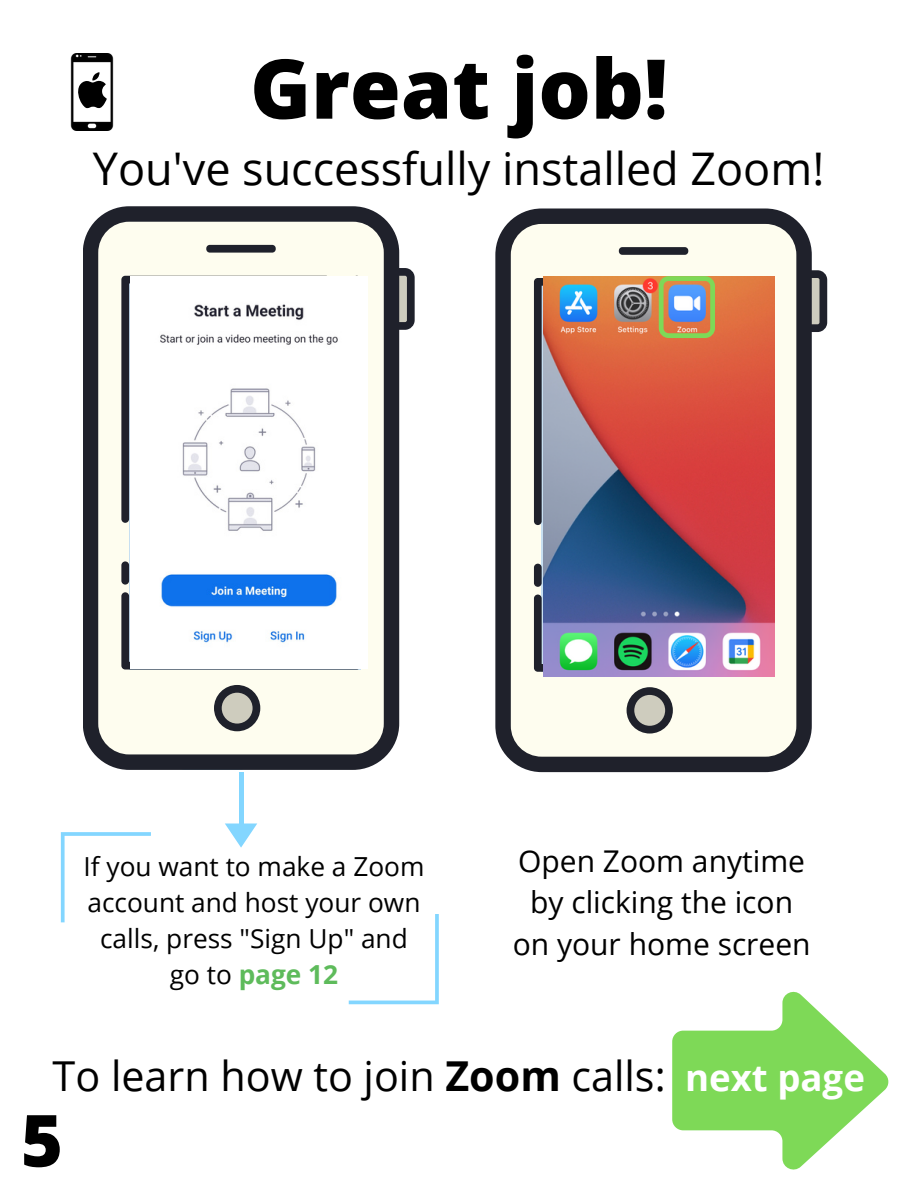
<style>
.page{position:relative;width:918px;height:1188px;background:#fff}
.page>*{position:absolute;margin:0;border:0;box-sizing:border-box;transform-origin:0 0}
.t1{font:800 82.5px "Open Sans";color:#000}
.t2{font:800 72px "Open Sans";color:#000}
.t3{font:45px "Open Sans";color:#000}
.t4{font:41.25px "Open Sans";color:#000}
.t5{font:700 36.6px "Open Sans";color:#fff}
.t6{font:30px/41.7px "Open Sans";color:#000;text-align:center}
.t7{font:26.25px/36px "Open Sans";color:#000;text-align:center}
.s1{font-weight:700;color:#5ebb5b}
.s2{font-weight:700}
</style>
<div class="page">
<svg style="left:672px;top:991px;width:217px;height:179px"></svg>
<hr style="left:239px;top:772px;width:4px;height:57px;background:#83d6ff">
<svg style="left:225px;top:824px;width:32px;height:24px"></svg>
<svg style="left:61px;top:832px;width:90px;height:90px"></svg>
<svg style="left:349px;top:914px;width:90px;height:90px"></svg>
<svg style="left:399px;top:268px;width:16px;height:62px"></svg>
<svg style="left:83px;top:207px;width:316px;height:563px;fill:#fefdef"></svg>
<svg style="left:145px;top:245px;width:131px;height:524px"></svg>
<svg style="left:121px;top:276px;width:9px;height:309px;background:#52565d"></svg>
<img style="left:130px;top:276px;width:238px;height:393px">
<svg style="left:812px;top:270px;width:15px;height:62px"></svg>
<svg style="left:496px;top:209px;width:316px;height:563px;fill:#fefdef"></svg>
<svg style="left:534px;top:278px;width:9px;height:309px;background:#50555d"></svg>
<img style="left:543px;top:276px;width:232px;height:401px">
<svg style="left:557px;top:247px;width:193px;height:525px"></svg>
<img style="left:70px;top:54px;width:44px;height:76px">
<svg style="left:76px;top:72px;width:31px;height:36px"></svg>
<p class="t1" style="left:250px;top:31px;width:419px">Great job!</p>
<p class="t3" style="left:93px;top:137px;width:733px">You've successfully installed Zoom!</p>
<p class="t7" style="left:83px;top:847px;width:342px">If you want to make a Zoom account and host your own calls, press "Sign Up" and go to <span class="s1">page 12</span></p>
<p class="t6" style="left:513px;top:839px;width:299px">Open Zoom anytime by clicking the icon on your home screen</p>
<p class="t4" style="left:53px;top:1047px;width:614px">To learn how to join <span class="s2">Zoom</span> calls:</p>
<p class="t2" style="left:21px;top:1090px;width:44px">5</p>
<p class="t5" style="left:685px;top:1052px;width:181px">next page</p>
</div>
